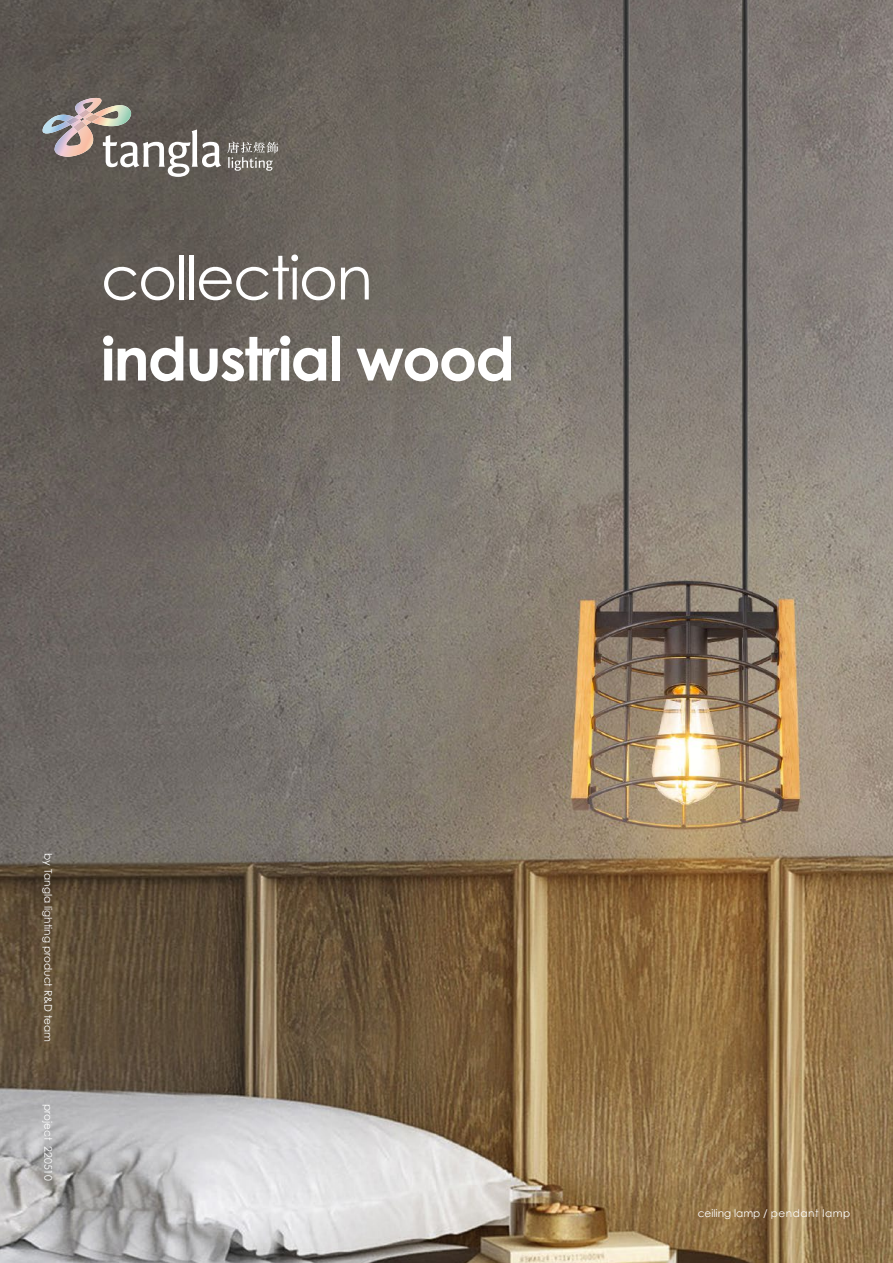
<style>
.page{position:relative;width:893px;height:1263px;background:#fff}
.page>*{position:absolute;margin:0;border:0;box-sizing:border-box;transform-origin:0 0}
.t1{font:700 60px "Century Gothic";letter-spacing:-.03em;color:#fff}
.t2{font:60px "Century Gothic";letter-spacing:-.03em;color:#fff}
.t3{font:10.5px "Century Gothic";color:#fff}
.t4{font:10.5px "Century Gothic";letter-spacing:.025em;color:#fff}
</style>
<div class="page">
<img style="left:0;top:0;width:893px;height:1263px">
<svg style="left:227px;top:142px;width:51px;height:29px"></svg>
<svg style="left:42px;top:98px;width:179px;height:79px;background:#807974"></svg>
<h1 class="t2" style="left:101px;top:236px;width:273px">collection</h1>
<h1 class="t1" style="left:101px;top:313px;width:416px">industrial wood</h1>
<p class="t3" style="left:56px;top:853px;width:191px;rotate:90deg">by Tangla lighting product R&amp;D team</p>
<p class="t3" style="left:56px;top:1104px;width:79px;rotate:90deg">project 220510</p>
<p class="t4" style="left:698px;top:1206px;width:154px">ceiling lamp / pendant lamp</p>
</div>
